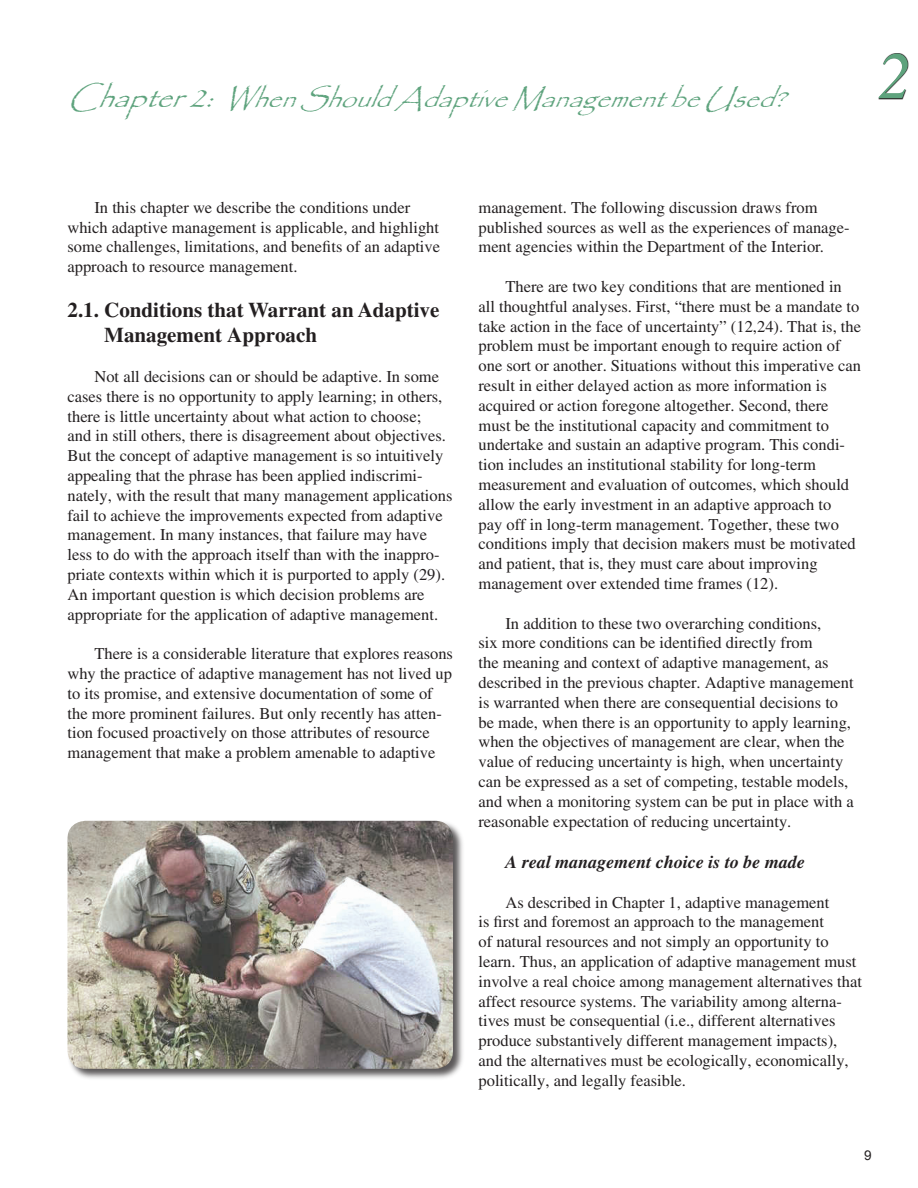
<style>
.page{position:relative;width:918px;height:1188px;background:#fff}
.page>*{position:absolute;margin:0;border:0;box-sizing:border-box;transform-origin:0 0}
.t1{font:italic 66px "Times";color:#5ea37d}
.t2{font:italic 27px "Papyrus";color:#5ea37d}
.t3{font:700 21px/25.2px "Times";color:#231f20}
.tab{font:italic 700 18px "Times";color:#231f20}
.tab-2{font:16.5px/19.8px "Times";color:#231f20}
.t4{font:13.5px "Arial";color:#231f20}
.s1{font-size:30px}
</style>
<div class="page">
<svg style="left:879px;top:53px;width:30px;height:46px"></svg>
<div style="left:66px;top:819px;width:400px;height:262px;background:#231f20;opacity:.75"></div>
<img style="left:68px;top:821px;width:385px;height:248px;border-radius:18px">
<h2 class="t2" style="left:68px;top:82px;width:738px"><span class="s1">Chapter2:</span>WhenShouldAdaptiveManagementbeUsed?</h2>
<h1 class="t1" style="left:878px;top:40px;width:34px">2</h1>
<p class="tab-2" style="left:68px;top:197px;width:374px;text-indent:27px">In this chapter we describe the conditions under which adaptive management is applicable, and highlight some challenges, limitations, and benefits of an adaptive approach to resource management.</p>
<p class="t3" style="left:104px;top:297px;width:337px;text-indent:-37px">2.1. Conditions that Warrant an Adaptive<br>Management Approach</p>
<p class="tab-2" style="left:68px;top:366px;width:386px;text-indent:27px">Not all decisions can or should be adaptive. In some cases there is no opportunity to apply learning; in others, there is little uncertainty about what action to choose;<br>and in still others, there is disagreement about objectives.<br>But the concept of adaptive management is so intuitively appealing that the phrase has been applied indiscrimi&shy;nately, with the result that many management applications fail to achieve the improvements expected from adaptive management. In many instances, that failure may have less to do with the approach itself than with the inappro&shy;priate contexts within which it is purported to apply (29).<br>An important question is which decision problems are appropriate for the application of adaptive management.</p>
<p class="tab-2" style="left:68px;top:644px;width:387px;text-indent:27px">There is a considerable literature that explores reasons why the practice of adaptive management has not lived up to its promise, and extensive documentation of some of the more prominent failures. But only recently has atten&shy;tion focused proactively on those attributes of resource management that make a problem amenable to adaptive</p>
<p class="tab-2" style="left:478px;top:197px;width:373px">management. The following discussion draws from published sources as well as the experiences of manage&shy;ment agencies within the Department of the Interior.</p>
<p class="tab-2" style="left:478px;top:276px;width:384px;text-indent:27px">There are two key conditions that are mentioned in all thoughtful analyses. First, “there must be a mandate to take action in the face of uncertainty” (12,24). That is, the problem must be important enough to require action of one sort or another. Situations without this imperative can result in either delayed action as more information is acquired or action foregone altogether. Second, there must be the institutional capacity and commitment to undertake and sustain an adaptive program. This condi&shy;tion includes an institutional stability for long-term measurement and evaluation of outcomes, which should allow the early investment in an adaptive approach to<br>pay off in long-term management. Together, these two conditions imply that decision makers must be motivated and patient, that is, they must care about improving management over extended time frames (12).</p>
<p class="tab-2" style="left:478px;top:613px;width:377px;text-indent:27px">In addition to these two overarching conditions,<br>six more conditions can be identified directly from<br>the meaning and context of adaptive management, as described in the previous chapter. Adaptive management is warranted when there are consequential decisions to be made, when there is an opportunity to apply learning, when the objectives of management are clear, when the value of reducing uncertainty is high, when uncertainty can be expressed as a set of competing, testable models, and when a monitoring system can be put in place with a reasonable expectation of reducing uncertainty.</p>
<p class="tab" style="left:506px;top:851px;width:301px">A real management choice is to be made</p>
<p class="tab-2" style="left:478px;top:892px;width:385px;text-indent:27px">As described in Chapter 1, adaptive management<br>is first and foremost an approach to the management<br>of natural resources and not simply an opportunity to learn. Thus, an application of adaptive management must involve a real choice among management alternatives that affect resource systems. The variability among alterna&shy;tives must be consequential (i.e., different alternatives produce substantively different management impacts), and the alternatives must be ecologically, economically, politically, and legally feasible.</p>
<p class="t4" style="left:864px;top:1146px;width:9px">9</p>
</div>
